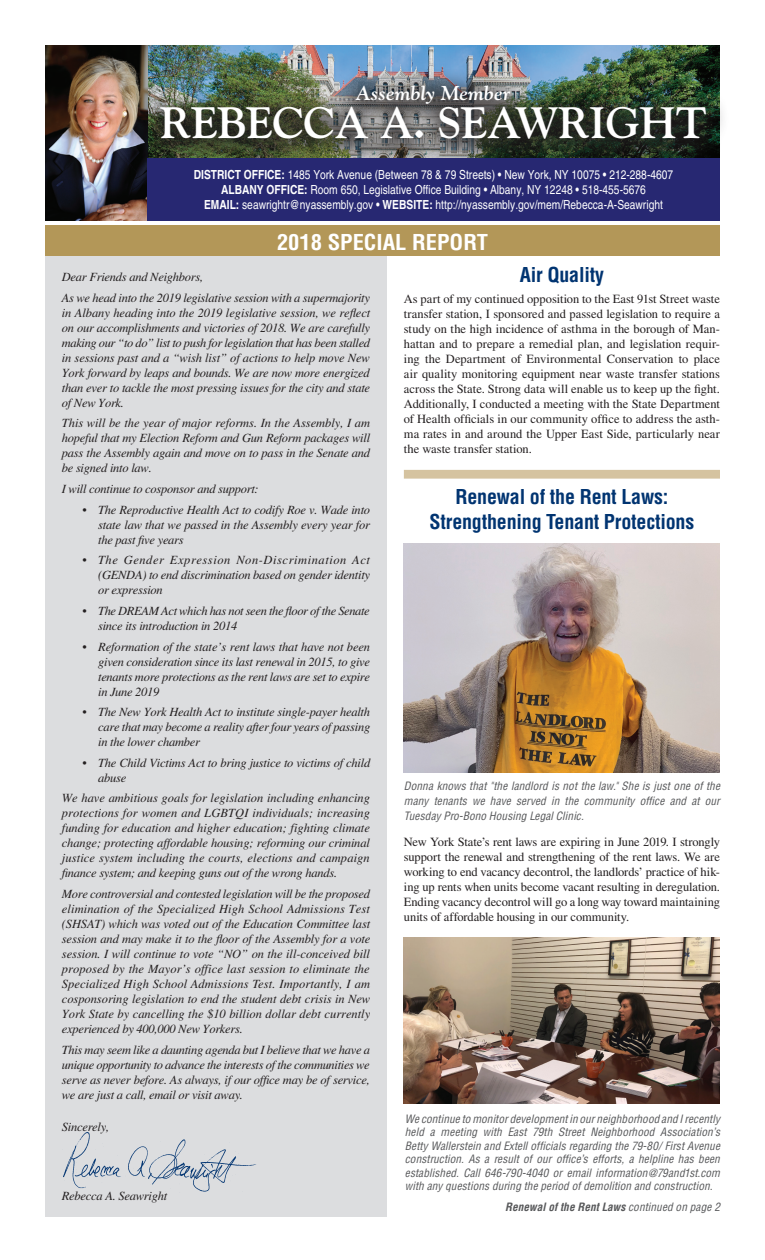
<style>
.page{position:relative;width:765px;height:1260px;background:#fff}
.page>*{position:absolute;margin:0;border:0;box-sizing:border-box;transform-origin:0 0}
.t1{font:700 43.75px "Goudy";letter-spacing:-.01em;color:#fff}
.t2{font:700 condensed 21.38px "Helvetica";color:#fff;scale:1.05 1}
.t3{font:700 condensed 20px/25px "Helvetica";letter-spacing:-.01em;color:#013471;text-align:center}
.t4{font:20px "Goudy Bold Italic Os F";color:#fff}
.t5{font:italic 12.5px/15px "Times";letter-spacing:-.02em;color:#231f20;text-align:justify}
.t6{font:12.5px/15px "Times";color:#231f20;text-align:justify}
.t7{font:condensed 12.5px/15px "Helvetica";color:#fff;text-align:center}
.t8{font:italic condensed 11.25px/13.5px "Helvetica";letter-spacing:.01em;color:#57585a;text-align:justify}
.t9{font:italic 700 condensed 11.25px "Helvetica";letter-spacing:.005em;color:#57585a}
.s1{font-weight:700}
.s2{font-weight:400}
</style>
<div class="page">
<img style="left:147px;top:45px;width:573px;height:22px">
<div style="left:137px;top:67px;width:592px;height:102px;background:#231f20;opacity:.72"></div>
<img style="left:45px;top:45px;width:102px;height:176px">
<div style="left:147px;top:158px;width:573px;height:63px;background:#272872"></div>
<div style="left:45px;top:255px;width:342px;height:962px;background:#dcdddf"></div>
<img style="left:63px;top:1132px;width:193px;height:60px">
<div style="left:45px;top:225px;width:675px;height:31px;background:#b39758"></div>
<div style="left:404px;top:470px;width:316px;height:9px;background:#d5c3a0"></div>
<img style="left:403px;top:544px;width:317px;height:228px">
<img style="left:403px;top:938px;width:317px;height:165px">
<h3 class="t4" style="left:356px;top:80px;width:156px">Assembly Member</h3>
<h1 class="t1" style="left:160px;top:97px;width:549px">REBECCA A. SEAWRIGHT</h1>
<p class="t7" style="left:194px;top:167px;width:481px"><span class="s1">DISTRICT OFFICE:</span> 1485 York Avenue (Between 78 &amp; 79 Streets) • New York, NY 10075 • 212-288-4607<br><span class="s1">ALBANY OFFICE:</span> Room 650, Legislative Office Building • Albany, NY 12248 • 518-455-5676<br><span class="s1">EMAIL:</span> seawrightr@nyassembly.gov • <span class="s1">WEBSITE:</span> http://nyassembly.gov/mem/Rebecca-A-Seawright</p>
<h2 class="t2" style="left:277px;top:228px;width:202px">2018 SPECIAL REPORT</h2>
<p class="t5" style="left:62px;top:267px;width:310px;line-height:20.6px">Dear Friends and Neighbors,<br>As we head into the 2019 legislative session with a supermajority</p>
<p class="t5" style="left:62px;top:305px;width:310px">in Albany heading into the 2019 legislative session, we reflect on our accomplishments and victories of 2018. We are carefully making our “to do” list to push for legislation that has been stalled in sessions past and a “wish list” of actions to help move New York forward by leaps and bounds. We are now more energized than ever to tackle the most pressing issues for the city and state of New York.</p>
<p class="t5" style="left:62px;top:416px;width:310px">This will be the year of major reforms. In the Assembly, I am hopeful that my Election Reform and Gun Reform packages will pass the Assembly again and move on to pass in the Senate and be signed into law.</p>
<p class="t5" style="left:62px;top:481px;width:198px">I will continue to cosponsor and support:</p>
<p class="t5" style="left:98px;top:502px;width:274px;text-indent:-16px">• The Reproductive Health Act to codify Roe v. Wade into state law that we passed in the Assembly every year for the past five years</p>
<p class="t5" style="left:98px;top:553px;width:274px;text-indent:-16px">• The Gender Expression Non-Discrimination Act (GENDA) to end discrimination based on gender identity or expression</p>
<p class="t5" style="left:98px;top:603px;width:273px;text-indent:-16px">• The DREAM Act which has not seen the floor of the Senate since its introduction in 2014</p>
<p class="t5" style="left:98px;top:639px;width:274px;text-indent:-16px">• Reformation of the state’s rent laws that have not been given consideration since its last renewal in 2015, to give tenants more protections as the rent laws are set to expire in June 2019</p>
<p class="t5" style="left:98px;top:705px;width:274px;text-indent:-16px">• The New York Health Act to institute single-payer health care that may become a reality after four years of passing in the lower chamber</p>
<p class="t5" style="left:98px;top:755px;width:274px;text-indent:-16px">• The Child Victims Act to bring justice to victims of child abuse</p>
<p class="t5" style="left:62px;top:791px;width:310px">We have ambitious goals for legislation including enhancing protections for women and LGBTQI individuals; increasing funding for education and higher education; fighting climate change; protecting affordable housing; reforming our criminal justice system including the courts, elections and campaign finance system; and keeping guns out of the wrong hands.</p>
<p class="t5" style="left:62px;top:886px;width:310px">More controversial and contested legislation will be the proposed elimination of the Specialized High School Admissions Test (SHSAT) which was voted out of the Education Committee last session and may make it to the floor of the Assembly for a vote session. I will continue to vote “NO” on the ill-conceived bill proposed by the Mayor’s office last session to eliminate the Specialized High School Admissions Test. Importantly, I am cosponsoring legislation to end the student debt crisis in New York State by cancelling the $10 billion dollar debt currently experienced by 400,000 New Yorkers.</p>
<p class="t5" style="left:62px;top:1042px;width:310px">This may seem like a daunting agenda but I believe that we have a unique opportunity to advance the interests of the communities we serve as never before. As always, if our office may be of service, we are just a call, email or visit away.</p>
<p class="t5" style="left:62px;top:1119px;width:49px">Sincerely,</p>
<p class="t5" style="left:62px;top:1188px;width:107px">Rebecca A. Seawright</p>
<h3 class="t3" style="left:520px;top:262px;width:86px">Air Quality</h3>
<p class="t6" style="left:404px;top:291px;width:318px">As part of my continued opposition to the East 91st Street waste transfer station, I sponsored and passed legislation to require a study on the high incidence of asthma in the borough of Man&shy;hattan and to prepare a remedial plan, and legislation requir&shy;ing the Department of Environmental Conservation to place air quality monitoring equipment near waste transfer stations across the State. Strong data will enable us to keep up the fight.<br>Additionally, I conducted a meeting with the State Department of Health officials in our community office to address the asth&shy;ma rates in and around the Upper East Side, particularly near the waste transfer station.</p>
<h3 class="t3" style="left:430px;top:484px;width:266px">Renewal of the Rent Laws:<br>Strengthening Tenant Protections</h3>
<p class="t8" style="left:404px;top:778px;width:318px;line-height:15px">Donna knows that "the landlord is not the law." She is just one of the many tenants we have served in the community office and at our Tuesday Pro-Bono Housing Legal Clinic.</p>
<p class="t6" style="left:404px;top:834px;width:318px">New York State’s rent laws are expiring in June 2019. I strongly support the renewal and strengthening of the rent laws. We are working to end vacancy decontrol, the landlords’ practice of hik&shy;ing up rents when units become vacant resulting in deregulation.<br>Ending vacancy decontrol will go a long way toward maintaining units of affordable housing in our community.</p>
<p class="t8" style="left:405px;top:1112px;width:317px">We continue to monitor development in our neighborhood and I recently held a meeting with East 79th Street Neighborhood Association’s Betty Wallerstein and Extell officials regarding the 79-80/ First Avenue construction. As a result of our office’s efforts, a helpline has been established. Call 646-790-4040 or email information@79and1st.com with any questions during the period of demolition and construction.</p>
<p class="t9" style="left:505px;top:1200px;width:216px">Renewal of the Rent Laws <span class="s2">continued on page 2</span></p>
</div>
